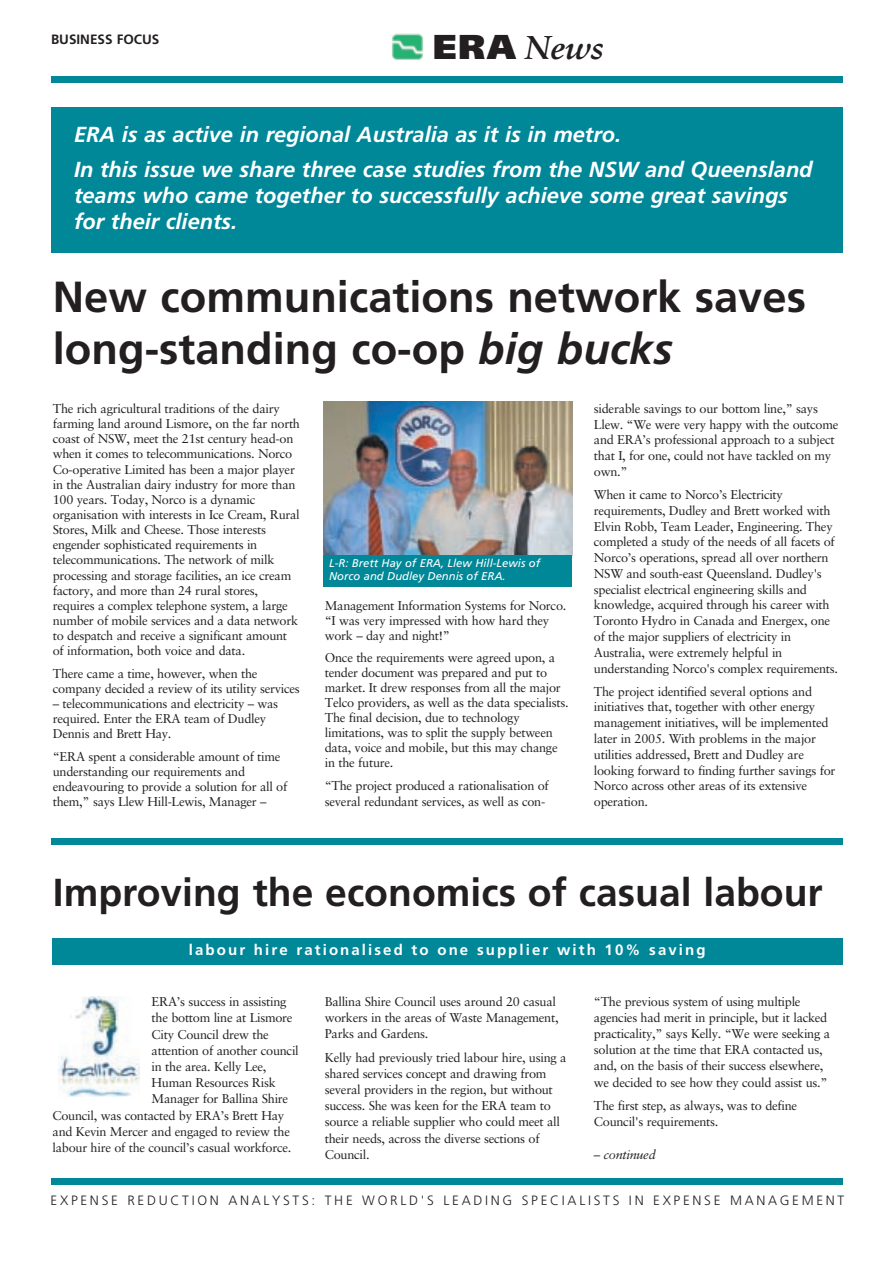
<style>
.page{position:relative;width:893px;height:1263px;background:#fff}
.page>*{position:absolute;margin:0;border:0;box-sizing:border-box;transform-origin:0 0}
.t1{font:700 43.5px/52.5px "Frutiger";color:#231f20}
.t2{font:700 39px "Frutiger";color:#231f20}
.t3{font:33px "Sabon Bold Italic Os F";color:#231f20}
.t4{font:italic 700 21.75px/34.7px "Frutiger";color:#fff}
.t5{font:700 15px "Frutiger";letter-spacing:.14em;color:#fff}
.t6{font:300 13.5px "Frutiger";letter-spacing:.2em;color:#231f20}
.t7{font:700 13.5px "Frutiger";color:#231f20}
.t8{font:12.75px/15.1px "Sabon";letter-spacing:-.02em;color:#231f20}
.t9{font:italic 12.75px "Sabon";letter-spacing:-.02em;color:#231f20}
.t10{font:italic 11.25px/13.5px "Frutiger";color:#fff}
.s1{font-family:"Frutiger";font-weight:900;font-size:34.5px}
.s2{font-style:italic}
</style>
<div class="page">
<div style="left:51px;top:1179px;width:791px;height:6px;background:#089"></div>
<div style="left:51px;top:77px;width:791px;height:6px;background:#089"></div>
<div style="left:51px;top:838px;width:791px;height:6px;background:#089"></div>
<img style="left:391px;top:33px;width:33px;height:27px">
<img style="left:323px;top:402px;width:249px;height:153px">
<div style="left:323px;top:555px;width:249px;height:31px;background:#089"></div>
<div style="left:52px;top:938px;width:790px;height:26px;background:#089"></div>
<img style="left:58px;top:996px;width:81px;height:101px">
<div style="left:51px;top:107px;width:791px;height:145px;background:#089"></div>
<p class="t7" style="left:51px;top:34px;width:110px">BUSINESS FOCUS</p>
<h3 class="t3" style="left:433px;top:34px;width:172px"><span class="s1">ERA</span> News</h3>
<h3 class="t4" style="left:74px;top:119px;width:740px">ERA is as active in regional Australia as it is in metro.<br>In this issue we share three case studies from the NSW and Queensland</h3>
<h3 class="t4" style="left:74px;top:184px;width:715px;line-height:26.1px">teams who came together to successfully achieve some great savings for their clients.</h3>
<h1 class="t1" style="left:53px;top:274px;width:754px">New communications network saves long-standing co-op <span class="s2">big bucks</span></h1>
<p class="t8" style="left:53px;top:402px;width:249px">The rich agricultural traditions of the dairy farming land around Lismore, on the far north coast of NSW, meet the 21st century head-on when it comes to telecommunications. Norco Co-operative Limited has been a major player in the Australian dairy industry for more than 100 years. Today, Norco is a dynamic organisation with interests in Ice Cream, Rural Stores, Milk and Cheese. Those interests engender sophisticated requirements in telecommunications. The network of milk processing and storage facilities, an ice cream factory, and more than 24 rural stores, requires a complex telephone system, a large number of mobile services and a data network to despatch and receive a significant amount of information, both voice and data.</p>
<p class="t8" style="left:53px;top:667px;width:248px">There came a time, however, when the company decided a review of its utility services</p>
<p class="t8" style="left:53px;top:697px;width:227px">– telecommunications and electricity – was required. Enter the ERA team of Dudley<br>Dennis and Brett Hay.</p>
<p class="t8" style="left:53px;top:750px;width:236px">“ERA spent a considerable amount of time understanding our requirements and endeavouring to provide a solution for all of them,” says Llew Hill-Lewis, Manager –</p>
<p class="t10" style="left:329px;top:557px;width:212px">L-R: Brett Hay of ERA, Llew Hill-Lewis of<br>Norco and Dudley Dennis of ERA.</p>
<p class="t8" style="left:325px;top:599px;width:243px">Management Information Systems for Norco. “I was very impressed with how hard they work – day and night!”</p>
<p class="t8" style="left:325px;top:652px;width:245px">Once the requirements were agreed upon, a tender document was prepared and put to market. It drew responses from all the major Telco providers, as well as the data specialists.<br>The final decision, due to technology limitations, was to split the supply between data, voice and mobile, but this may change in the future.</p>
<p class="t8" style="left:325px;top:779px;width:225px;line-height:15.8px">“The project produced a rationalisation of several redundant services, as well as con-</p>
<p class="t8" style="left:594px;top:402px;width:246px;line-height:15.8px">siderable savings to our bottom line,” says Llew. “We were very happy with the outcome and ERA’s professional approach to a subject that I, for one, could not have tackled on my own.”</p>
<p class="t8" style="left:594px;top:488px;width:246px;line-height:15.8px">When it came to Norco’s Electricity requirements, Dudley and Brett worked with Elvin Robb, Team Leader, Engineering. They completed a study of the needs of all facets of Norco’s operations, spread all over northern NSW and south-east Queensland. Dudley's specialist electrical engineering skills and knowledge, acquired through his career with Toronto Hydro in Canada and Energex, one of the major suppliers of electricity in Australia, were extremely helpful in understanding Norco's complex requirements.</p>
<p class="t8" style="left:594px;top:684px;width:243px;line-height:15.8px">The project identified several options and initiatives that, together with other energy management initiatives, will be implemented later in 2005. With problems in the major utilities addressed, Brett and Dudley are looking forward to finding further savings for Norco across other areas of its extensive operation.</p>
<h2 class="t2" style="left:53px;top:877px;width:771px">Improving the economics of casual labour</h2>
<p class="t5" style="left:189px;top:944px;width:518px">labour hire rationalised to one supplier with 10% saving</p>
<p class="t8" style="left:152px;top:995px;width:136px">ERA’s success in assisting</p>
<p class="t8" style="left:152px;top:1011px;width:142px">the bottom line at Lismore</p>
<p class="t8" style="left:152px;top:1028px;width:119px">City Council drew the</p>
<p class="t8" style="left:152px;top:1044px;width:149px">attention of another council</p>
<p class="t8" style="left:152px;top:1060px;width:116px">in the area. Kelly Lee,</p>
<p class="t8" style="left:152px;top:1076px;width:126px">Human Resources Risk</p>
<p class="t8" style="left:152px;top:1092px;width:138px">Manager for Ballina Shire</p>
<p class="t8" style="left:53px;top:1109px;width:233px">Council, was contacted by ERA’s Brett Hay</p>
<p class="t8" style="left:53px;top:1125px;width:239px">and Kevin Mercer and engaged to review the</p>
<p class="t8" style="left:53px;top:1141px;width:240px">labour hire of the council’s casual workforce.</p>
<p class="t8" style="left:325px;top:994px;width:235px;line-height:16.2px">Ballina Shire Council uses around 20 casual workers in the areas of Waste Management,<br>Parks and Gardens.</p>
<p class="t8" style="left:325px;top:1050px;width:243px;line-height:16.2px">Kelly had previously tried labour hire, using a shared services concept and drawing from several providers in the region, but without success. She was keen for the ERA team to source a reliable supplier who could meet all their needs, across the diverse sections of Council.</p>
<p class="t8" style="left:594px;top:994px;width:238px;line-height:16.2px">“The previous system of using multiple agencies had merit in principle, but it lacked practicality,” says Kelly. “We were seeking a solution at the time that ERA contacted us, and, on the basis of their success elsewhere, we decided to see how they could assist us.”</p>
<p class="t8" style="left:594px;top:1099px;width:205px;line-height:16.2px">The first step, as always, was to define<br>Council's requirements.</p>
<p class="t9" style="left:593px;top:1150px;width:63px">– continued</p>
<p class="t6" style="left:51px;top:1195px;width:795px">EXPENSE REDUCTION ANALYSTS: THE WORLD'S LEADING SPECIALISTS IN EXPENSE MANAGEMENT</p>
</div>
